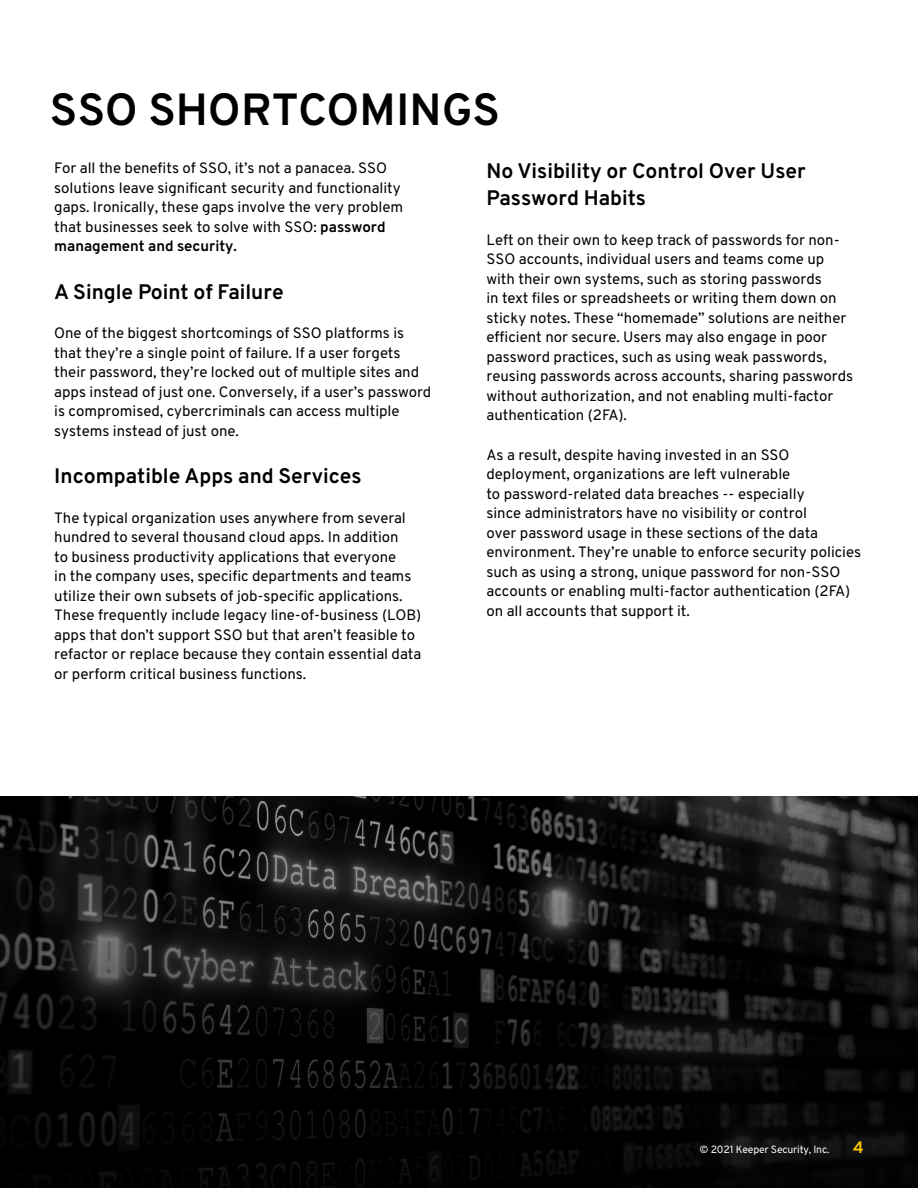
<style>
.page{position:relative;width:918px;height:1188px;background:#fff}
.page>*{position:absolute;margin:0;border:0;box-sizing:border-box;transform-origin:0 0}
.t1{font:700 45px "Overpass";color:#000}
.t2{font:700 21px/27px "Overpass";color:#000}
.t3{font:700 16.5px "Overpass";color:#ffc700}
.t4{font:15px/19.5px "Overpass";color:#000}
.t5{font:10.5px "Overpass";letter-spacing:-.015em;color:#fff}
.s1{font-weight:700}
</style>
<div class="page">
<img style="left:0;top:796px;width:918px;height:42px">
<svg style="left:0;top:838px;width:918px;height:350px;background:#0f0f0f"></svg>
<h1 class="t1" style="left:50px;top:82px;width:452px">SSO SHORTCOMINGS</h1>
<p class="t4" style="left:54px;top:159px;width:351px">For all the benefits of SSO, it’s not a panacea. SSO solutions leave significant security and functionality gaps. Ironically, these gaps involve the very problem that businesses seek to solve with SSO: <span class="s1">password management and security.</span></p>
<h2 class="t2" style="left:54px;top:278px;width:231px">A Single Point of Failure</h2>
<p class="t4" style="left:54px;top:324px;width:379px">One of the biggest shortcomings of SSO platforms is that they’re a single point of failure. If a user forgets their password, they’re locked out of multiple sites and apps instead of just one. Conversely, if a user’s password is compromised, cybercriminals can access multiple systems instead of just one.</p>
<h2 class="t2" style="left:54px;top:463px;width:309px">Incompatible Apps and Services</h2>
<p class="t4" style="left:54px;top:508px;width:369px">The typical organization uses anywhere from several hundred to several thousand cloud apps. In addition<br>to business productivity applications that everyone<br>in the company uses, specific departments and teams utilize their own subsets of job-specific applications.<br>These frequently include legacy line-of-business (LOB) apps that don’t support SSO but that aren’t feasible to refactor or replace because they contain essential data or perform critical business functions.</p>
<h2 class="t2" style="left:486px;top:157px;width:321px">No Visibility or Control Over User<br>Password Habits</h2>
<p class="t4" style="left:486px;top:230px;width:368px">Left on their own to keep track of passwords for non-SSO accounts, individual users and teams come up with their own systems, such as storing passwords<br>in text files or spreadsheets or writing them down on sticky notes. These “homemade” solutions are neither efficient nor secure. Users may also engage in poor password practices, such as using weak passwords, reusing passwords across accounts, sharing passwords without authorization, and not enabling multi-factor authentication (2FA).</p>
<p class="t4" style="left:486px;top:445px;width:376px">As a result, despite having invested in an SSO deployment, organizations are left vulnerable<br>to password-related data breaches -- especially<br>since administrators have no visibility or control<br>over password usage in these sections of the data environment. They’re unable to enforce security policies such as using a strong, unique password for non-SSO accounts or enabling multi-factor authentication (2FA) on all accounts that support it.</p>
<p class="t5" style="left:700px;top:1143px;width:131px">© 2021 Keeper Security, Inc.</p>
<p class="t3" style="left:853px;top:1137px;width:12px">4</p>
</div>
